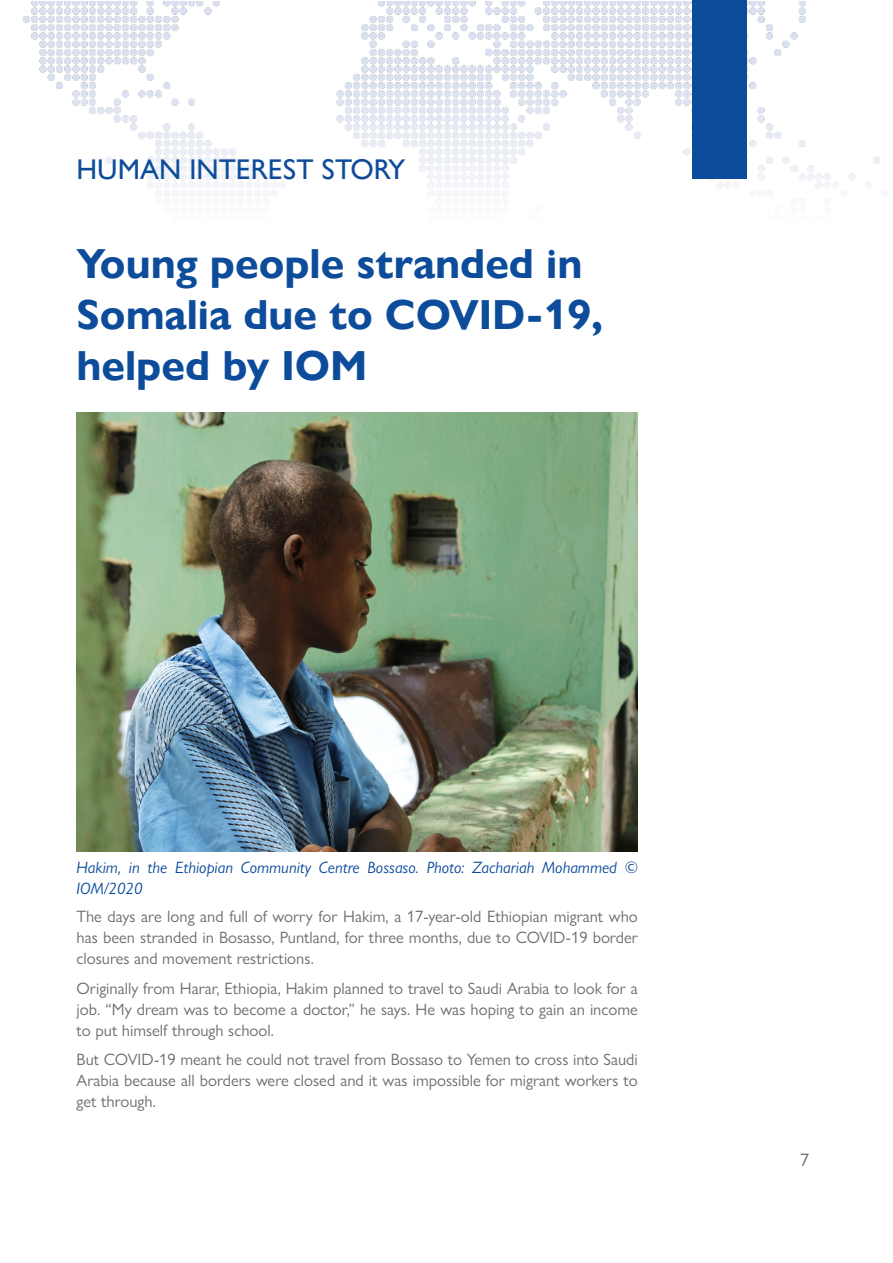
<style>
.page{position:relative;width:893px;height:1263px;background:#fff}
.page>*{position:absolute;margin:0;border:0;box-sizing:border-box;transform-origin:0 0}
.Top_Header{font:700 42px/51px "Gill Sans Nova";color:#0d4c9b}
.Top_Header-2{font:28.5px "Gill Sans Nova";color:#0d4c9b}
.t1{font:18px "Gill Sans Nova";color:#6c6d70}
.Body_Text{font:16.5px/21px "Gill Sans Nova";color:#6c6d70;text-align:justify}
.Figure_text{font:italic 16.5px/21px "Gill Sans Nova";color:#0d4c9b}
</style>
<div class="page">
<img style="left:22px;top:1px;width:867px;height:201px">
<img style="left:77px;top:412px;width:561px;height:439px">
<div style="left:692px;top:0;width:55px;height:179px;background:#0d4c9b"></div>
<p class="Top_Header-2" style="left:77px;top:153px;width:330px">HUMAN INTEREST STORY</p>
<p class="Top_Header" style="left:77px;top:239px;width:528px">Young people stranded in<br>Somalia due to COVID-19, helped by IOM</p>
<p class="Figure_text" style="left:77px;top:857px;width:563px">Hakim, in the Ethiopian Community Centre Bossaso. Photo: Zachariah Mohammed ©<br>IOM/2020</p>
<p class="Body_Text" style="left:77px;top:906px;width:563px">The days are long and full of worry for Hakim, a 17-year-old Ethiopian migrant who has been stranded in Bosasso, Puntland, for three months, due to COVID-19 border closures and movement restrictions.</p>
<p class="Body_Text" style="left:77px;top:977px;width:563px">Originally from Harar, Ethiopia, Hakim planned to travel to Saudi Arabia to look for a job. “My dream was to become a doctor,” he says. He was hoping to gain an income to put himself through school.</p>
<p class="Body_Text" style="left:77px;top:1049px;width:563px">But COVID-19 meant he could not travel from Bossaso to Yemen to cross into Saudi Arabia because all borders were closed and it was impossible for migrant workers to get through.</p>
<p class="t1" style="left:800px;top:1149px;width:10px">7</p>
</div>
